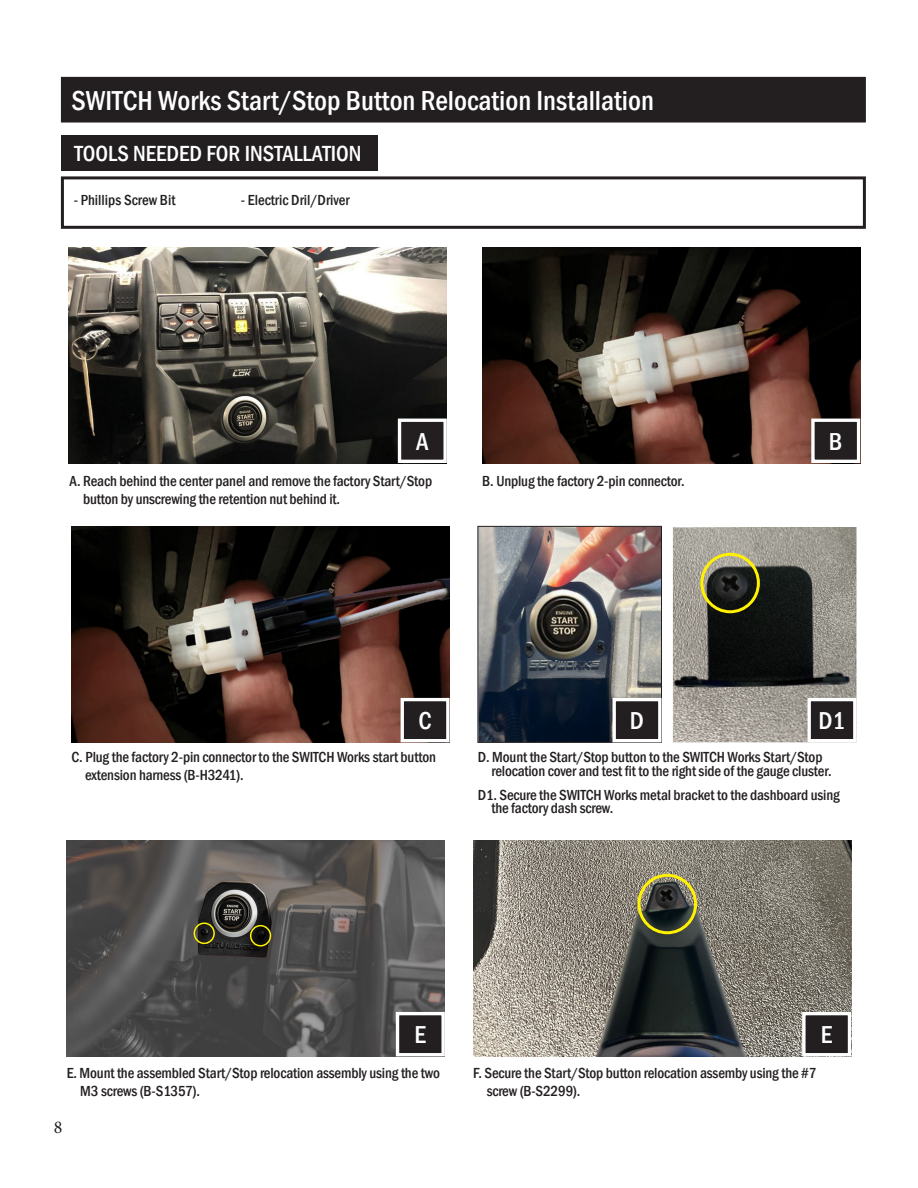
<style>
.page{position:relative;width:918px;height:1188px;background:#fff}
.page>*{position:absolute;margin:0;border:0;box-sizing:border-box;transform-origin:0 0}
.t1{font:500 condensed 28.2px "Franklin Gothic";color:#fff}
.t2{font:500 condensed 25.2px "Franklin Gothic";color:#fff}
.t3{font:500 condensed 22.5px "Franklin Gothic";color:#fff}
.t4{font:18px "Minion Pro";color:#231f20}
.t5{font:500 condensed 15px/18px "Franklin Gothic";letter-spacing:-.01em;color:#231f20}
</style>
<div class="page">
<img style="left:69px;top:247px;width:378px;height:216px">
<div style="left:60px;top:76px;width:806px;height:47px;background:#231f20"></div>
<div style="left:61px;top:136px;width:317px;height:35px;background:#231f20"></div>
<div style="left:61px;top:176px;width:805px;height:53px;border:3px solid #231f20"></div>
<svg style="left:396px;top:417px;width:51px;height:47px"></svg>
<img style="left:482px;top:247px;width:378px;height:216px">
<svg style="left:810px;top:417px;width:51px;height:47px"></svg>
<img style="left:72px;top:526px;width:378px;height:216px">
<svg style="left:399px;top:696px;width:51px;height:47px"></svg>
<img style="left:480px;top:528px;width:180px;height:213px">
<div style="left:478px;top:526px;width:184px;height:217px;border:1px solid #231f20"></div>
<img style="left:67px;top:840px;width:378px;height:216px">
<svg style="left:394px;top:1010px;width:51px;height:47px"></svg>
<img style="left:473px;top:840px;width:378px;height:216px">
<svg style="left:801px;top:1010px;width:51px;height:47px"></svg>
<img style="left:673px;top:527px;width:184px;height:215px">
<svg style="left:806px;top:696px;width:51px;height:47px"></svg>
<svg style="left:611px;top:696px;width:51px;height:47px"></svg>
<div style="left:638px;top:874px;width:59px;height:60px;border:3px solid #fff101;border-radius:50%"></div>
<div style="left:700px;top:553px;width:60px;height:60px;border:3px solid #fff101;border-radius:50%"></div>
<div style="left:194px;top:922px;width:21px;height:22px;border:2px solid #fff101;border-radius:50%"></div>
<div style="left:250px;top:925px;width:21px;height:22px;border:2px solid #fff101;border-radius:50%"></div>
<p class="t1" style="left:71px;top:82px;width:584px">SWITCH Works Start/Stop Button Relocation Installation</p>
<p class="t3" style="left:74px;top:139px;width:289px">TOOLS NEEDED FOR INSTALLATION</p>
<p class="t5" style="left:74px;top:190px;width:103px">- Phillips Screw Bit</p>
<p class="t5" style="left:241px;top:190px;width:110px">- Electric Dril/Driver</p>
<p class="t2" style="left:416px;top:425px;width:14px">A</p>
<p class="t5" style="left:83px;top:472px;width:351px;text-indent:-14px">A. Reach behind the center panel and remove the factory Start/Stop button by unscrewing the retention nut behind it.</p>
<p class="t5" style="left:482px;top:472px;width:204px">B. Unplug the factory 2-pin connector.</p>
<p class="t2" style="left:829px;top:425px;width:15px">B</p>
<p class="t2" style="left:418px;top:704px;width:15px">C</p>
<p class="t5" style="left:85px;top:748px;width:352px;text-indent:-14px">C. Plug the factory 2-pin connector to the SWITCH Works start button extension harness (B-H3241).</p>
<p class="t2" style="left:630px;top:704px;width:16px">D</p>
<p class="t2" style="left:819px;top:704px;width:28px">D1</p>
<p class="t5" style="left:491px;top:750px;width:342px;line-height:13.5px;text-indent:-14px">D. Mount the Start/Stop button to the SWITCH Works Start/Stop relocation cover and test fit to the right side of the gauge cluster.</p>
<p class="t5" style="left:491px;top:788px;width:350px;line-height:13.5px;text-indent:-14px">D1. Secure the SWITCH Works metal bracket to the dashboard using the factory dash screw.</p>
<p class="t2" style="left:415px;top:1018px;width:13px">E</p>
<p class="t5" style="left:80px;top:1064px;width:361px;text-indent:-14px">E. Mount the assembled Start/Stop relocation assembly using the two<br>M3 screws (B-S1357).</p>
<p class="t4" style="left:54px;top:1116px;width:10px">8</p>
<p class="t2" style="left:821px;top:1018px;width:13px">E</p>
<p class="t5" style="left:487px;top:1064px;width:331px;text-indent:-14px">F. Secure the Start/Stop button relocation assemby using the #7 screw (B-S2299).</p>
</div>
